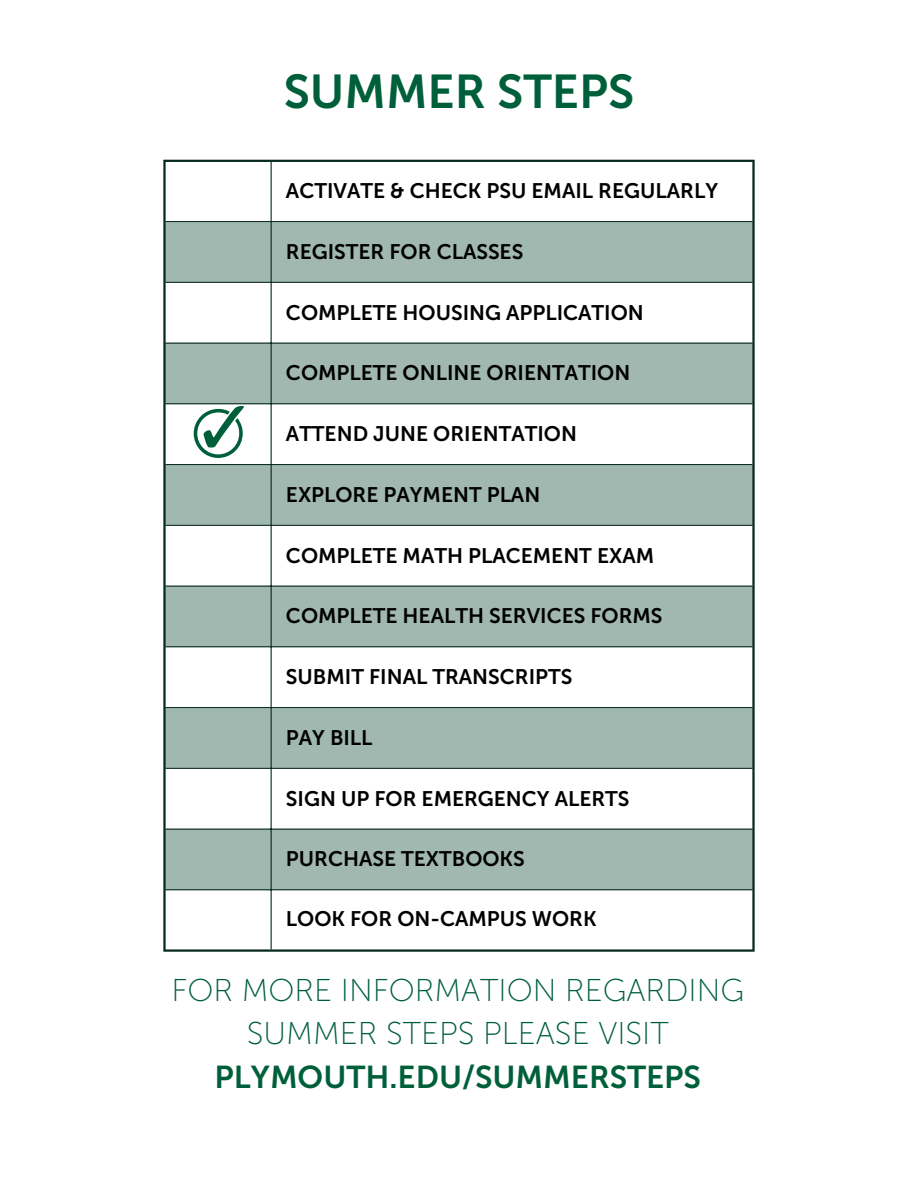
<style>
.page{position:relative;width:918px;height:1188px;background:#fff}
.page>*{position:absolute;margin:0;border:0;box-sizing:border-box;transform-origin:0 0}
.t1{font:47.25px "Museo Sans 700";color:#005f3b}
.t2{font:31.5px "Museo Sans 100";color:#005f3b}
.t3{font:31.5px "Museo Sans 700";color:#005f3b}
.t4{font:21px "Museo Sans 700";color:#000}
</style>
<div class="page">
<svg style="left:166px;top:222px;width:586px;height:668px;fill:#a0b8b0"></svg>
<hr style="left:271px;top:162px;width:1px;height:787px;background:#062a1c">
<hr style="left:166px;top:221px;width:586px;height:1px;background:#062a1c">
<hr style="left:166px;top:282px;width:586px;height:1px;background:#062a1c">
<hr style="left:166px;top:343px;width:586px;height:1px;background:#062a1c">
<hr style="left:166px;top:404px;width:586px;height:1px;background:#062a1c">
<hr style="left:166px;top:464px;width:586px;height:1px;background:#062a1c">
<hr style="left:166px;top:525px;width:586px;height:1px;background:#062a1c">
<hr style="left:166px;top:586px;width:586px;height:1px;background:#062a1c">
<hr style="left:166px;top:647px;width:586px;height:1px;background:#062a1c">
<hr style="left:166px;top:707px;width:586px;height:1px;background:#062a1c">
<hr style="left:166px;top:768px;width:586px;height:1px;background:#062a1c">
<hr style="left:166px;top:829px;width:586px;height:1px;background:#062a1c">
<hr style="left:166px;top:890px;width:586px;height:1px;background:#062a1c">
<hr style="left:163px;top:162px;width:3px;height:787px;background:#062a1c">
<hr style="left:752px;top:162px;width:3px;height:787px;background:#062a1c">
<hr style="left:163px;top:160px;width:592px;height:2px;background:#062a1c">
<hr style="left:163px;top:949px;width:592px;height:3px;background:#062a1c">
<svg style="left:194px;top:406px;width:50px;height:52px"></svg>
<p class="t1" style="left:284px;top:63px;width:352px">SUMMER STEPS</p>
<h1 class="t4" style="left:286px;top:178px;width:434px">ACTIVATE &amp; CHECK PSU EMAIL REGULARLY</h1>
<p class="t4" style="left:286px;top:239px;width:239px">REGISTER FOR CLASSES</p>
<p class="t4" style="left:286px;top:300px;width:359px">COMPLETE HOUSING APPLICATION</p>
<p class="t4" style="left:286px;top:361px;width:346px">COMPLETE ONLINE ORIENTATION</p>
<p class="t4" style="left:286px;top:421px;width:292px">ATTEND JUNE ORIENTATION</p>
<p class="t4" style="left:286px;top:482px;width:256px">EXPLORE PAYMENT PLAN</p>
<p class="t4" style="left:286px;top:543px;width:370px">COMPLETE MATH PLACEMENT EXAM</p>
<p class="t4" style="left:286px;top:604px;width:378px">COMPLETE HEALTH SERVICES FORMS</p>
<p class="t4" style="left:286px;top:664px;width:288px">SUBMIT FINAL TRANSCRIPTS</p>
<p class="t4" style="left:286px;top:725px;width:88px">PAY BILL</p>
<p class="t4" style="left:286px;top:786px;width:345px">SIGN UP FOR EMERGENCY ALERTS</p>
<p class="t4" style="left:286px;top:847px;width:240px">PURCHASE TEXTBOOKS</p>
<p class="t4" style="left:286px;top:906px;width:312px">LOOK FOR ON-CAMPUS WORK</p>
<p class="t2" style="left:172px;top:971px;width:574px">FOR MORE INFORMATION REGARDING</p>
<p class="t2" style="left:247px;top:1015px;width:423px">SUMMER STEPS PLEASE VISIT</p>
<p class="t3" style="left:215px;top:1058px;width:488px">PLYMOUTH.EDU/SUMMERSTEPS</p>
</div>
